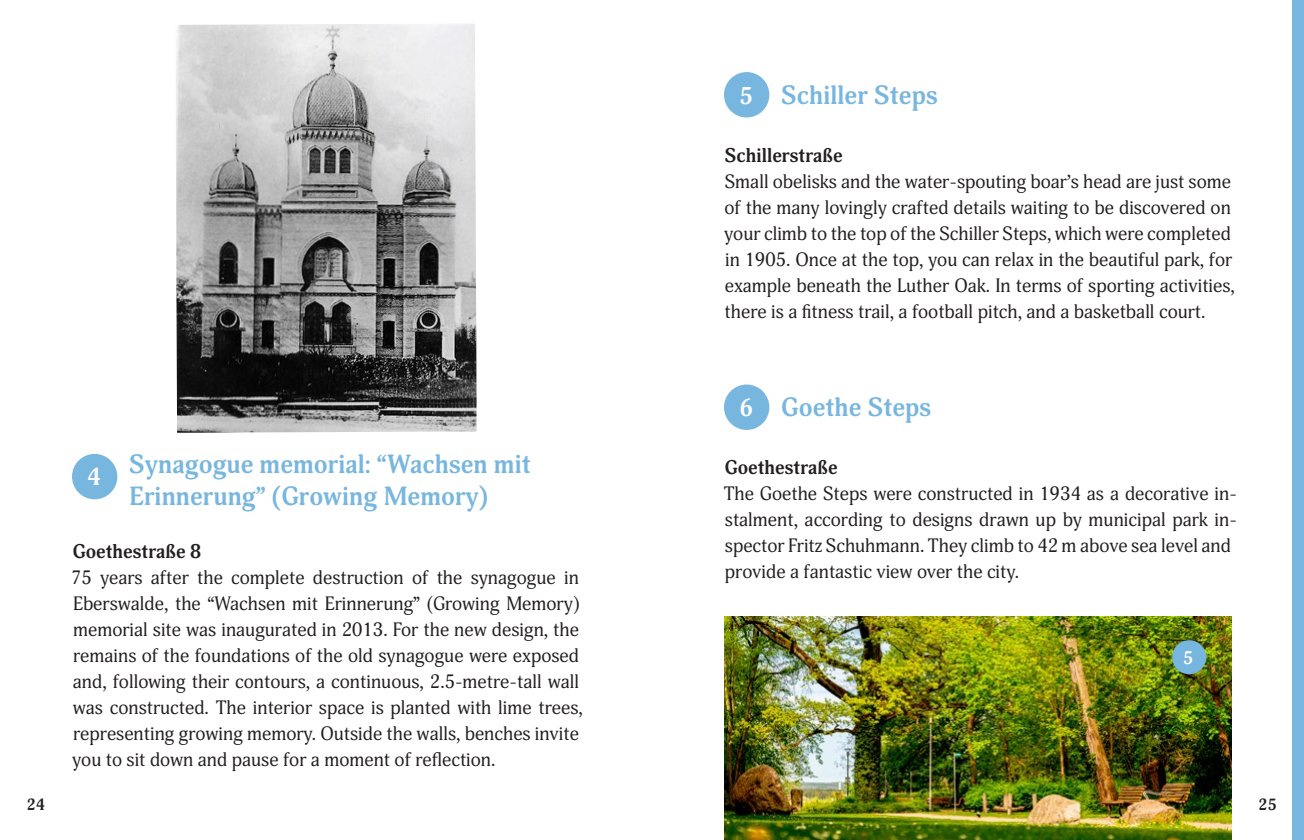
<style>
.page{position:relative;width:1304px;height:840px;background:#fff}
.page>*{position:absolute;margin:0;border:0;box-sizing:border-box;transform-origin:0 0}
.t1{font:700 26px/32px "Adonis";color:#77b6df}
.t2{font:700 24px "Adonis";color:#fff}
.t3{font:700 19.6px "Adonis";color:#231f20}
.t4{font:19px/26px "Adonis";color:#231f20}
.t5{font:700 18px "Adonis";color:#fff}
.t6{font:700 16px "Adonis";color:#231f20}
.s1{font-size:24px;color:#fff}
</style>
<div class="page">
<div style="left:72px;top:453px;width:45px;height:46px;background:#77b6df;border-radius:50%"></div>
<div style="left:724px;top:72px;width:45px;height:45px;background:#77b6df;border-radius:50%"></div>
<div style="left:724px;top:384px;width:45px;height:45px;background:#77b6df;border-radius:50%"></div>
<img style="left:724px;top:616px;width:508px;height:223px">
<img style="left:176px;top:24px;width:301px;height:408px">
<div style="left:1172px;top:639px;width:34px;height:35px;background:#77b6df;border-radius:50%"></div>
<div style="left:1293px;top:0;width:11px;height:839px;background:#77b6df"></div>
<h1 class="t1" style="left:740px;top:80px;width:200px"><span class="s1">5</span> Schiller Steps</h1>
<p class="t3" style="left:725px;top:144px;width:120px">Schillerstraße</p>
<p class="t4" style="left:724px;top:169px;width:512px">Small obelisks and the water-spouting boar’s head are just some of the many lovingly crafted details waiting to be discovered on your climb to the top of the Schiller Steps, which were completed in 1905. Once at the top, you can relax in the beautiful park, for example beneath the Luther Oak. In terms of sporting activities, there is a fitness trail, a football pitch, and a basketball court.</p>
<p class="t2" style="left:88px;top:463px;width:15px">4</p>
<h1 class="t1" style="left:129px;top:448px;width:403px">Synagogue memorial: “Wachsen mit<br>Erinnerung” (Growing Memory)</h1>
<p class="t3" style="left:72px;top:539px;width:130px">Goethestraße 8</p>
<p class="t4" style="left:71px;top:564px;width:513px">75 years after the complete destruction of the synagogue in Eberswalde, the “Wachsen mit Erinnerung” (Growing Memory) memorial site was inaugurated in 2013. For the new design, the remains of the foundations of the old synagogue were exposed and, following their contours, a continuous, 2.5-metre-tall wall was constructed. The interior space is planted with lime trees, representing growing memory. Outside the walls, benches invite you to sit down and pause for a moment of reflection.</p>
<h1 class="t1" style="left:740px;top:392px;width:193px"><span class="s1">6</span> Goethe Steps</h1>
<p class="t3" style="left:724px;top:456px;width:115px">Goethestraße</p>
<p class="t4" style="left:724px;top:481px;width:515px">The Goethe Steps were constructed in 1934 as a decorative in&shy;stalment, according to designs drawn up by municipal park in&shy;spector Fritz Schuhmann. They climb to 42 m above sea level and provide a fantastic view over the city.</p>
<p class="t5" style="left:1183px;top:646px;width:12px">5</p>
<p class="t6" style="left:27px;top:794px;width:20px">24</p>
<p class="t6" style="left:1259px;top:794px;width:20px">25</p>
</div>
